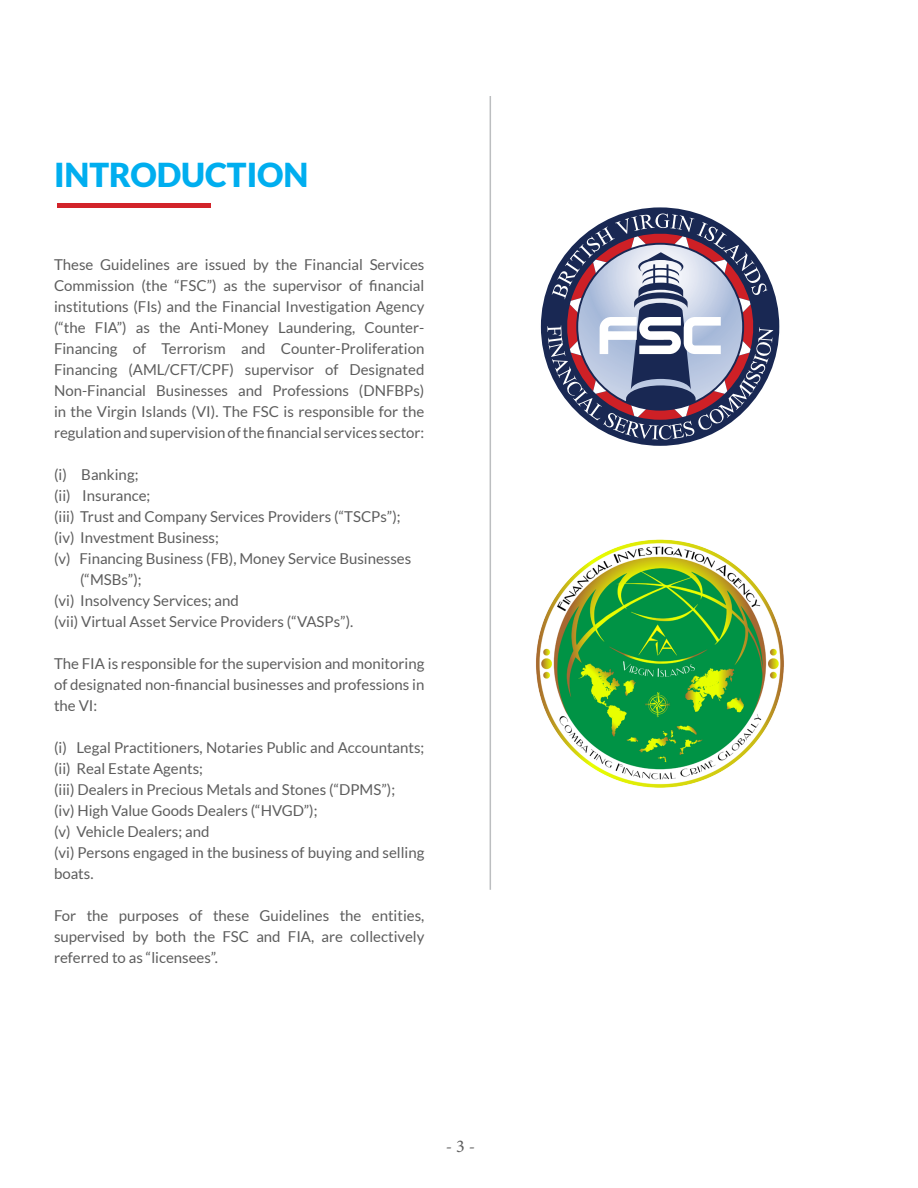
<style>
.page{position:relative;width:918px;height:1188px;background:#fff}
.page>*{position:absolute;margin:0;border:0;box-sizing:border-box;transform-origin:0 0}
.t1{font:900 33px "Lato";color:#00aeef}
.t2{font:18px "Minion Pro";color:#5d5d5d}
.t3{font:15px/21px "Lato";color:#5d5d5d;text-align:justify}
</style>
<div class="page">
<hr style="left:57px;top:204px;width:153px;height:4px;background:#d2232a">
<img style="left:536px;top:540px;width:248px;height:248px">
<svg style="left:540px;top:206px;width:240px;height:241px;background:#4b5778"></svg>
<svg style="left:547px;top:214px;width:226px;height:226px"></svg>
<hr style="left:490px;top:96px;width:1px;height:794px;background:#bcbec0">
<h1 class="t1" style="left:54px;top:156px;width:256px">INTRODUCTION</h1>
<p class="t3" style="left:54px;top:254px;width:372px">These Guidelines are issued by the Financial Services Commission (the “FSC”) as the supervisor of financial institutions (FIs) and the Financial Investigation Agency (“the FIA”) as the Anti-Money Laundering, Counter-Financing of Terrorism and Counter-Proliferation Financing (AML/CFT/CPF) supervisor of Designated Non-Financial Businesses and Professions (DNFBPs) in the Virgin Islands (VI). The FSC is responsible for the regulation and supervision of the financial services sector:</p>
<p class="t3" style="left:54px;top:464px;width:86px">(i) Banking;</p>
<p class="t3" style="left:54px;top:485px;width:98px">(ii) Insurance;</p>
<p class="t3" style="left:54px;top:506px;width:348px">(iii) Trust and Company Services Providers (“TSCPs”);</p>
<p class="t3" style="left:54px;top:527px;width:166px">(iv) Investment Business;</p>
<p class="t3" style="left:54px;top:548px;width:359px">(v) Financing Business (FB), Money Service Businesses</p>
<p class="t3" style="left:80px;top:569px;width:63px">(“MSBs”);</p>
<p class="t3" style="left:54px;top:590px;width:186px">(vi) Insolvency Services; and</p>
<p class="t3" style="left:54px;top:611px;width:301px">(vii) Virtual Asset Service Providers (“VASPs”).</p>
<p class="t3" style="left:54px;top:653px;width:372px">The FIA is responsible for the supervision and monitoring of designated non-financial businesses and professions in the VI:</p>
<p class="t3" style="left:54px;top:737px;width:372px;text-align:left">(i) Legal Practitioners, Notaries Public and Accountants; (ii) Real Estate Agents;<br>(iii) Dealers in Precious Metals and Stones (“DPMS”);<br>(iv) High Value Goods Dealers (“HVGD”);<br>(v) Vehicle Dealers; and<br>(vi) Persons engaged in the business of buying and selling boats.</p>
<p class="t3" style="left:54px;top:905px;width:372px">For the purposes of these Guidelines the entities, supervised by both the FSC and FIA, are collectively referred to as “licensees”.</p>
<p class="t2" style="left:446px;top:1134px;width:31px">- 3 -</p>
</div>
